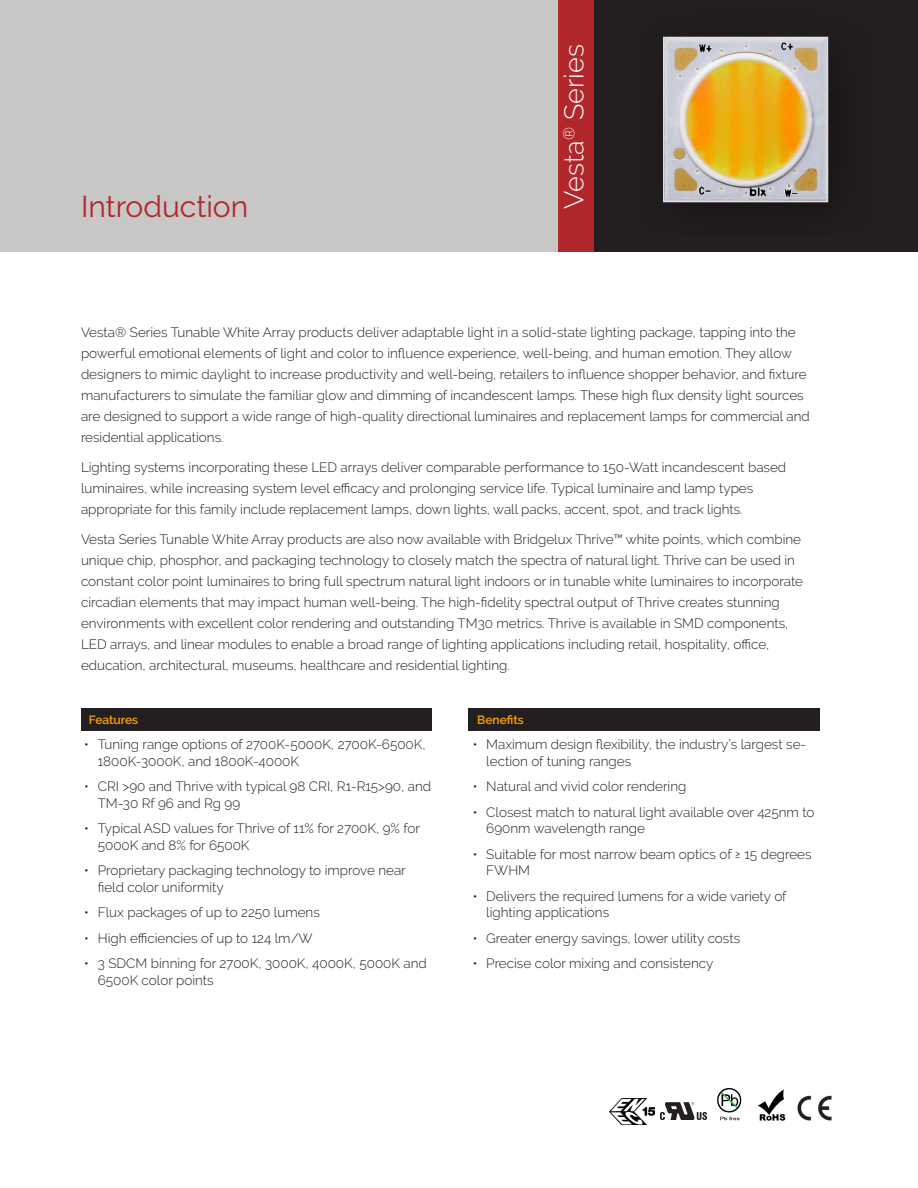
<style>
.page{position:relative;width:918px;height:1188px;background:#fff}
.page>*{position:absolute;margin:0;border:0;box-sizing:border-box;transform-origin:0 0}
.section_header{font:30px "Raleway";color:#b1272c}
.section_header-2{font:300 27px "Raleway";color:#fff}
.main_text_block{font:300 13.5px/21px "Raleway";color:#231f20}
.main_text_block-2{font:600 12px "Raleway";color:#ffa700}
</style>
<div class="page">
<div style="left:0;top:0;width:918px;height:252px;background:#c8c7c6"></div>
<div style="left:594px;top:0;width:324px;height:252px;background:#231f20"></div>
<div style="left:558px;top:0;width:36px;height:252px;background:#b1272c"></div>
<img style="left:663px;top:36px;width:166px;height:167px">
<img style="left:757px;top:1089px;width:29px;height:32px">
<img style="left:717px;top:1089px;width:25px;height:32px">
<img style="left:660px;top:1102px;width:47px;height:18px">
<img style="left:797px;top:1095px;width:35px;height:26px">
<img style="left:610px;top:1099px;width:45px;height:25px">
<div style="left:81px;top:709px;width:351px;height:22px;background:#231f20"></div>
<div style="left:468px;top:709px;width:351px;height:22px;background:#231f20"></div>
<p class="section_header" style="left:81px;top:189px;width:169px">Introduction</p>
<p class="section_header-2" style="left:558px;top:208px;width:166px;rotate:-90deg">Vesta<sup>®</sup> Series</p>
<p class="main_text_block" style="left:81px;top:321px;width:730px">Vesta® Series Tunable White Array products deliver adaptable light in a solid-state lighting package, tapping into the powerful emotional elements of light and color to influence experience, well-being, and human emotion. They allow designers to mimic daylight to increase productivity and well-being, retailers to influence shopper behavior, and fixture manufacturers to simulate the familiar glow and dimming of incandescent lamps. These high flux density light sources are designed to support a wide range of high-quality directional luminaires and replacement lamps for commercial and residential applications.</p>
<p class="main_text_block" style="left:81px;top:456px;width:707px">Lighting systems incorporating these LED arrays deliver comparable performance to 150-Watt incandescent based luminaires, while increasing system level efficacy and prolonging service life. Typical luminaire and lamp types appropriate for this family include replacement lamps, down lights, wall packs, accent, spot, and track lights.</p>
<p class="main_text_block" style="left:81px;top:528px;width:724px">Vesta Series Tunable White Array products are also now available with Bridgelux Thrive™ white points, which combine unique chip, phosphor, and packaging technology to closely match the spectra of natural light. Thrive can be used in constant color point luminaires to bring full spectrum natural light indoors or in tunable white luminaires to incorporate circadian elements that may impact human well-being. The high-fidelity spectral output of Thrive creates stunning environments with excellent color rendering and outstanding TM30 metrics. Thrive is available in SMD components, LED arrays, and linear modules to enable a broad range of lighting applications including retail, hospitality, office, education, architectural, museums, healthcare and residential lighting.</p>
<p class="main_text_block-2" style="left:89px;top:713px;width:51px">Features</p>
<p class="main_text_block" style="left:98px;top:736px;width:329px;line-height:16.5px;text-indent:-13px">• Tuning range options of 2700K-5000K, 2700K-6500K,<br>1800K-3000K, and 1800K-4000K</p>
<p class="main_text_block" style="left:98px;top:778px;width:335px;line-height:16.5px;text-indent:-13px">• CRI &gt;90 and Thrive with typical 98 CRI, R1-R15&gt;90, and<br>TM-30 Rf 96 and Rg 99</p>
<p class="main_text_block" style="left:98px;top:820px;width:324px;line-height:16.5px;text-indent:-13px">• Typical ASD values for Thrive of 11% for 2700K, 9% for<br>5000K and 8% for 6500K</p>
<p class="main_text_block" style="left:98px;top:862px;width:310px;line-height:16.5px;text-indent:-13px">• Proprietary packaging technology to improve near field color uniformity</p>
<p class="main_text_block" style="left:84px;top:902px;width:237px">• Flux packages of up to 2250 lumens</p>
<p class="main_text_block" style="left:84px;top:927px;width:230px">• High efficiencies of up to 124 lm/W</p>
<p class="main_text_block" style="left:98px;top:955px;width:330px;line-height:16.5px;text-indent:-13px">• 3 SDCM binning for 2700K, 3000K, 4000K, 5000K and<br>6500K color points</p>
<p class="main_text_block-2" style="left:477px;top:713px;width:48px">Benefits</p>
<p class="main_text_block" style="left:486px;top:736px;width:321px;line-height:16.5px;text-indent:-14px">• Maximum design flexibility, the industry’s largest se&shy;lection of tuning ranges</p>
<p class="main_text_block" style="left:473px;top:776px;width:215px">• Natural and vivid color rendering</p>
<p class="main_text_block" style="left:486px;top:804px;width:330px;line-height:16.5px;text-indent:-14px">• Closest match to natural light available over 425nm to<br>690nm wavelength range</p>
<p class="main_text_block" style="left:486px;top:846px;width:327px;line-height:16.5px;text-indent:-14px">• Suitable for most narrow beam optics of ≥ 15 degrees<br>FWHM</p>
<p class="main_text_block" style="left:486px;top:888px;width:302px;line-height:16.5px;text-indent:-14px">• Delivers the required lumens for a wide variety of lighting applications</p>
<p class="main_text_block" style="left:473px;top:927px;width:269px">• Greater energy savings, lower utility costs</p>
<p class="main_text_block" style="left:473px;top:953px;width:242px">• Precise color mixing and consistency</p>
</div>
